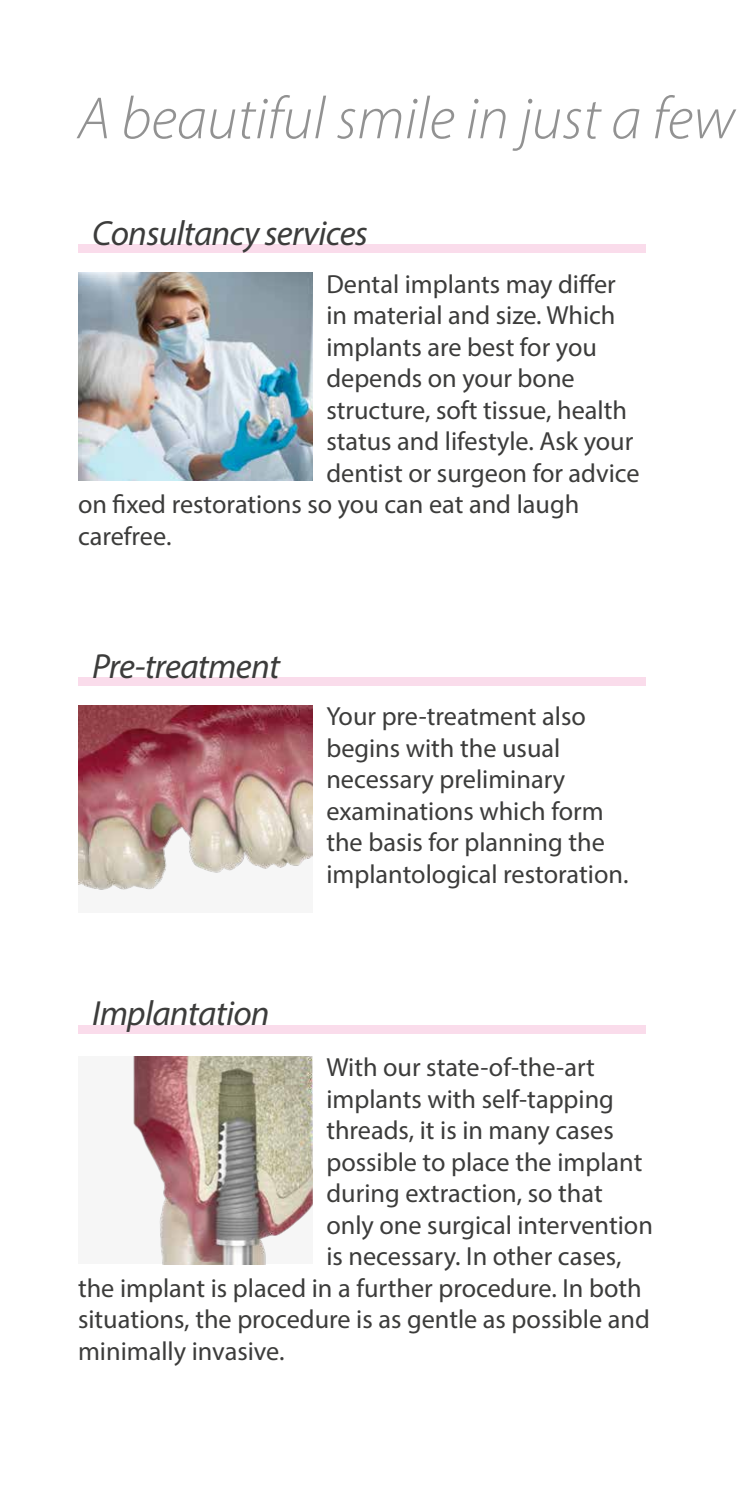
<style>
.page{position:relative;width:745px;height:1489px;background:#fff}
.page>*{position:absolute;margin:0;border:0;box-sizing:border-box;transform-origin:0 0}
.t1{font:italic 300 60px "Myriad Pro";color:#929292}
.t2{font:italic 35px "Myriad Pro";letter-spacing:-.02em;color:#3c3c3b}
.t3{font:26.25px/31.5px "Myriad Pro";color:#3c3c3b}
</style>
<div class="page">
<img style="left:78px;top:273px;width:234px;height:208px">
<img style="left:78px;top:705px;width:234px;height:185px">
<img style="left:133px;top:1056px;width:179px;height:208px">
<div style="left:78px;top:244px;width:567px;height:9px;background:#fadceb"></div>
<div style="left:78px;top:677px;width:567px;height:9px;background:#fadceb"></div>
<div style="left:78px;top:1025px;width:567px;height:9px;background:#fadceb"></div>
<h1 class="t1" style="left:78px;top:82px;width:658px">A beautiful smile in just a few</h1>
<h2 class="t2" style="left:92px;top:212px;width:277px">Consultancy services</h2>
<p class="t3" style="left:326px;top:268px;width:291px">Dental implants may differ</p>
<p class="t3" style="left:326px;top:299px;width:290px">in material and size. Which</p>
<p class="t3" style="left:326px;top:331px;width:272px">implants are best for you</p>
<p class="t3" style="left:326px;top:362px;width:250px">depends on your bone</p>
<p class="t3" style="left:326px;top:394px;width:302px">structure, soft tissue, health</p>
<p class="t3" style="left:326px;top:425px;width:308px">status and lifestyle. Ask your</p>
<p class="t3" style="left:326px;top:457px;width:314px">dentist or surgeon for advice</p>
<p class="t3" style="left:78px;top:488px;width:502px">on fixed restorations so you can eat and laugh</p>
<p class="t3" style="left:78px;top:520px;width:95px">carefree.</p>
<h2 class="t2" style="left:92px;top:644px;width:189px">Pre-treatment</h2>
<h2 class="t2" style="left:92px;top:991px;width:179px">Implantation</h2>
<p class="t3" style="left:326px;top:700px;width:303px">Your pre-treatment also begins with the usual necessary preliminary examinations which form the basis for planning the implantological restoration.</p>
<p class="t3" style="left:326px;top:1051px;width:270px">With our state-of-the-art</p>
<p class="t3" style="left:326px;top:1082px;width:289px">implants with self-tapping</p>
<p class="t3" style="left:326px;top:1114px;width:289px">threads, it is in many cases</p>
<p class="t3" style="left:326px;top:1145px;width:317px">possible to place the implant</p>
<p class="t3" style="left:326px;top:1177px;width:278px">during extraction, so that</p>
<p class="t3" style="left:326px;top:1208px;width:328px">only one surgical intervention</p>
<p class="t3" style="left:326px;top:1240px;width:296px">is necessary. In other cases,</p>
<p class="t3" style="left:78px;top:1271px;width:565px">the implant is placed in a further procedure. In both</p>
<p class="t3" style="left:78px;top:1303px;width:573px">situations, the procedure is as gentle as possible and</p>
<p class="t3" style="left:78px;top:1334px;width:208px">minimally invasive.</p>
</div>
